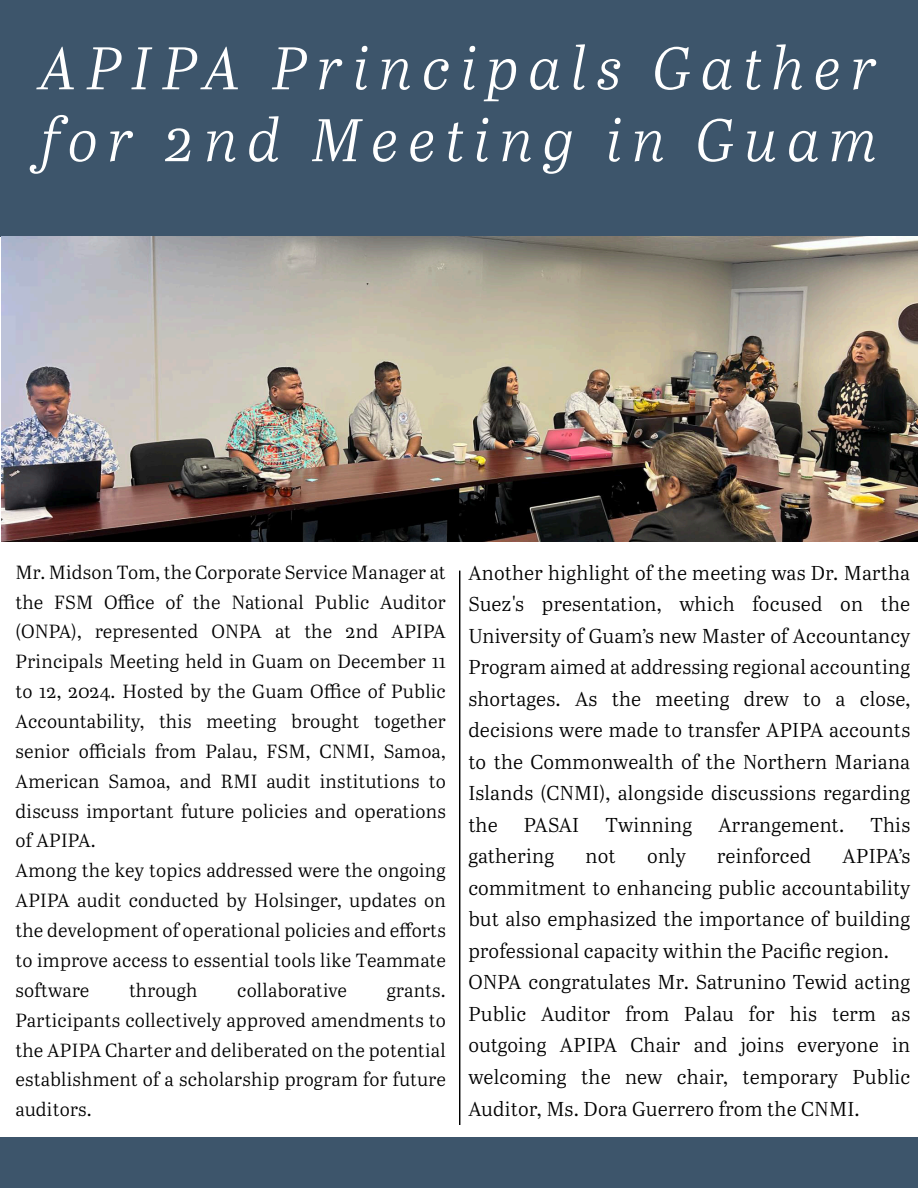
<style>
.page{position:relative;width:918px;height:1188px;background:#fff}
.page>*{position:absolute;margin:0;border:0;box-sizing:border-box;transform-origin:0 0}
.t1{font:italic 59.85px/71.8px "Abril Text Lt";letter-spacing:.155em;color:#fff}
.t2{font:20.1px/31.5px "Abril Text Lt";letter-spacing:.01em;color:#000;text-align:justify}
.t3{font:19.05px/29.8px "Abril Text Lt";letter-spacing:.01em;color:#000}
</style>
<div class="page">
<div style="left:0;top:0;width:918px;height:236px;background:#3d556b"></div>
<div style="left:0;top:1138px;width:918px;height:50px;background:#3d556b"></div>
<hr style="left:459px;top:571px;width:1px;height:554px;background:#000">
<img style="left:1px;top:236px;width:917px;height:305px">
<h1 class="t1" style="left:40px;top:30px;width:839px">APIPA Principals Gather for 2nd Meeting in Guam</h1>
<p class="t3" style="left:16px;top:556px;width:432px">Mr. Midson Tom, the Corporate Service Manager at the FSM Office of the National Public Auditor (ONPA), represented ONPA at the 2nd APIPA Principals Meeting held in Guam on December 11 to 12, 2024. Hosted by the Guam Office of Public Accountability, this meeting brought together senior officials from Palau, FSM, CNMI, Samoa, American Samoa, and RMI audit institutions to discuss important future policies and operations of APIPA.<br>Among the key topics addressed were the ongoing APIPA audit conducted by Holsinger, updates on the development of operational policies and efforts to improve access to essential tools like Teammate software</p>
<p class="t3" style="left:129px;top:974px;width:70px">through</p>
<p class="t3" style="left:237px;top:974px;width:111px">collaborative</p>
<p class="t3" style="left:16px;top:974px;width:432px;text-align:justify;text-indent:371px">grants.<br>Participants collectively approved amendments to the APIPA Charter and deliberated on the potential establishment of a scholarship program for future auditors.</p>
<p class="t2" style="left:468px;top:556px;width:443px">Another highlight of the meeting was Dr. Martha Suez's presentation, which focused on the University of Guam’s new Master of Accountancy Program aimed at addressing regional accounting shortages. As the meeting drew to a close, decisions were made to transfer APIPA accounts to the Commonwealth of the Northern Mariana Islands (CNMI), alongside discussions regarding the</p>
<p class="t2" style="left:524px;top:808px;width:57px">PASAI</p>
<p class="t2" style="left:605px;top:808px;width:89px">Twinning</p>
<p class="t2" style="left:718px;top:808px;width:127px">Arrangement.</p>
<p class="t2" style="left:870px;top:808px;width:41px">This</p>
<p class="t2" style="left:468px;top:840px;width:87px">gathering</p>
<p class="t2" style="left:586px;top:840px;width:32px">not</p>
<p class="t2" style="left:647px;top:840px;width:40px">only</p>
<p class="t2" style="left:717px;top:840px;width:95px">reinforced</p>
<p class="t2" style="left:468px;top:840px;width:443px;text-align:left;text-indent:374px">APIPA’s commitment to enhancing public accountability but also emphasized the importance of building professional capacity within the Pacific region.<br>ONPA congratulates Mr. Satrunino Tewid acting Public Auditor from Palau for his term as outgoing APIPA Chair and joins everyone in welcoming the new chair, temporary Public Auditor, Ms. Dora Guerrero from the CNMI.</p>
</div>
